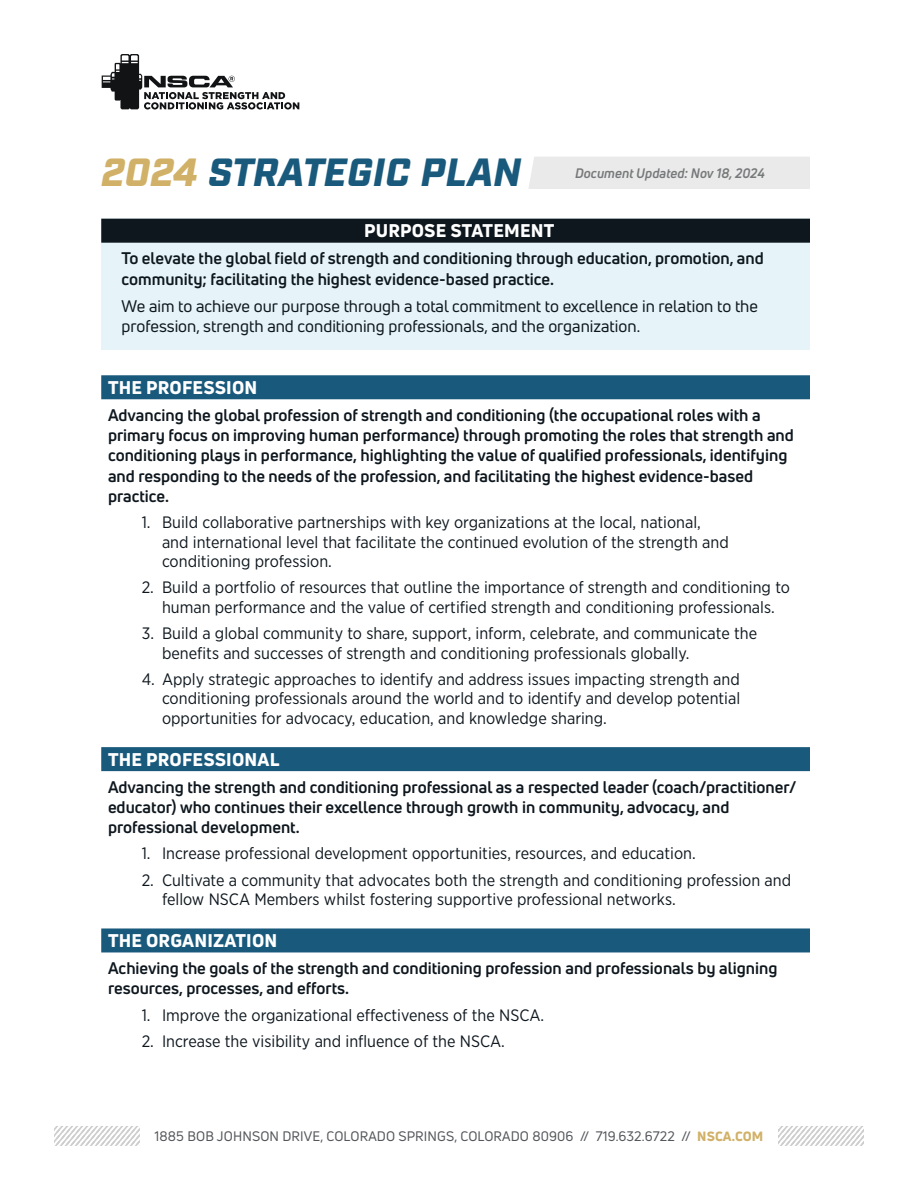
<style>
.page{position:relative;width:918px;height:1188px;background:#fff}
.page>*{position:absolute;margin:0;border:0;box-sizing:border-box;transform-origin:0 0}
.t1{font:italic 900 39.3px "Industry";letter-spacing:.005em;color:#19597c}
.Advance{font:800 18px "Uni Neue";letter-spacing:.01em;color:#fff}
.t2{font:16.5px/19.5px "Gotham Narrow";color:#0e171e}
.Body{font:700 16.5px/20.2px "Uni Neue";color:#0e171e}
.Body-2{font:16.5px/20.2px "Uni Neue";color:#0e171e}
.t3{font:13.5px "Uni Neue";letter-spacing:.01em;color:#53565a}
.t4{font:italic 700 13.5px "Uni Neue";color:#76797a}
.s1{color:#d1b168}
.s2{font-weight:800;font-size:13.2px;color:#d1b168}
</style>
<div class="page">
<svg style="left:54px;top:1126px;width:85px;height:19px"></svg>
<svg style="left:779px;top:1126px;width:85px;height:19px"></svg>
<div style="left:102px;top:218px;width:708px;height:132px;background:#e6f4f9"></div>
<div style="left:528px;top:157px;width:282px;height:32px;background:#ebeaea"></div>
<div style="left:101px;top:219px;width:709px;height:24px;background:#0e171e"></div>
<div style="left:101px;top:375px;width:709px;height:24px;background:#19597c"></div>
<div style="left:101px;top:747px;width:709px;height:24px;background:#19597c"></div>
<div style="left:101px;top:928px;width:709px;height:24px;background:#19597c"></div>
<svg style="left:102px;top:54px;width:197px;height:56px"></svg>
<p class="t1" style="left:102px;top:149px;width:421px"><span class="s1">2024</span> STRATEGIC PLAN</p>
<p class="t4" style="left:575px;top:165px;width:191px">Document Updated: Nov 18, 2024</p>
<p class="Advance" style="left:364px;top:219px;width:192px">PURPOSE STATEMENT</p>
<p class="Body" style="left:122px;top:248px;width:644px">To elevate the global field of strength and conditioning through education, promotion, and community; facilitating the highest evidence-based practice.</p>
<p class="Body-2" style="left:122px;top:295px;width:638px">We aim to achieve our purpose through a total commitment to excellence in relation to the profession, strength and conditioning professionals, and the organization.</p>
<p class="Advance" style="left:108px;top:375px;width:151px">THE PROFESSION</p>
<p class="Body" style="left:108px;top:405px;width:687px">Advancing the global profession of strength and conditioning (the occupational roles with a primary focus on improving human performance) through promoting the roles that strength and conditioning plays in performance, highlighting the value of qualified professionals, identifying and responding to the needs of the profession, and facilitating the highest evidence-based practice.</p>
<p class="t2" style="left:162px;top:512px;width:568px;text-indent:-20px">1. Build collaborative partnerships with key organizations at the local, national, and international level that facilitate the continued evolution of the strength and conditioning profession.</p>
<p class="t2" style="left:142px;top:578px;width:650px;text-align:center">2. Build a portfolio of resources that outline the importance of strength and conditioning to human performance and the value of certified strength and conditioning professionals.</p>
<p class="t2" style="left:162px;top:623px;width:597px;text-indent:-20px">3. Build a global community to share, support, inform, celebrate, and communicate the benefits and successes of strength and conditioning professionals globally.</p>
<p class="t2" style="left:162px;top:669px;width:580px;text-align:justify;text-indent:-20px">4. Apply strategic approaches to identify and address issues impacting strength and conditioning professionals around the world and to identify and develop potential opportunities for advocacy, education, and knowledge sharing.</p>
<p class="Advance" style="left:108px;top:747px;width:173px">THE PROFESSIONAL</p>
<p class="Body" style="left:108px;top:776px;width:690px">Advancing the strength and conditioning professional as a respected leader (coach/practitioner/ educator) who continues their excellence through growth in community, advocacy, and professional development.</p>
<p class="t2" style="left:142px;top:844px;width:555px">1. Increase professional development opportunities, resources, and education.</p>
<p class="t2" style="left:162px;top:870px;width:631px;text-indent:-20px">2. Cultivate a community that advocates both the strength and conditioning profession and fellow NSCA Members whilst fostering supportive professional networks.</p>
<p class="Advance" style="left:108px;top:928px;width:171px">THE ORGANIZATION</p>
<p class="Body" style="left:108px;top:958px;width:671px">Achieving the goals of the strength and conditioning profession and professionals by aligning resources, processes, and efforts.</p>
<p class="t2" style="left:142px;top:1005px;width:404px">1. Improve the organizational effectiveness of the NSCA.</p>
<p class="t2" style="left:142px;top:1031px;width:365px">2. Increase the visibility and influence of the NSCA.</p>
<p class="t3" style="left:155px;top:1128px;width:610px">1885 BOB JOHNSON DRIVE, COLORADO SPRINGS, COLORADO 80906 // 719.632.6722 // <span class="s2">NSCA.COM</span></p>
</div>
